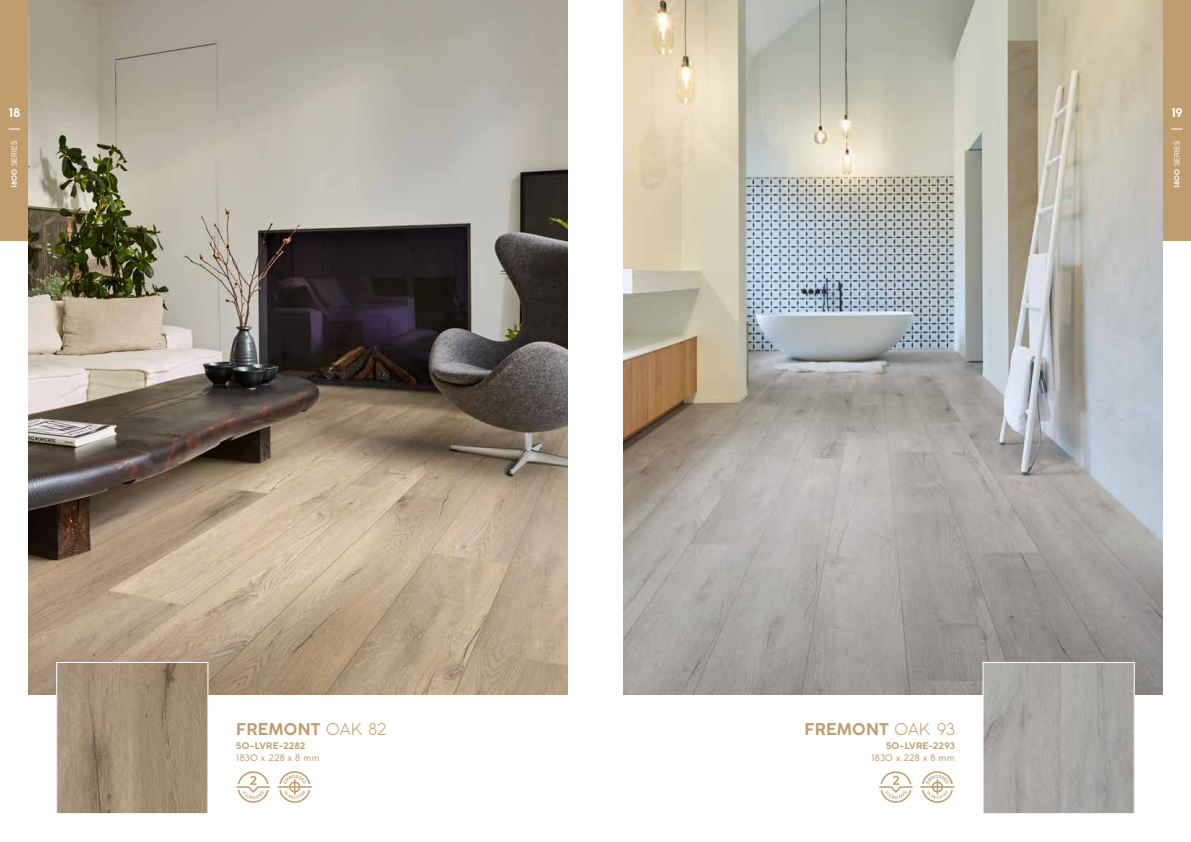
<style>
.page{position:relative;width:1191px;height:842px;background:#fff}
.page>*{position:absolute;margin:0;border:0;box-sizing:border-box;transform-origin:0 0}
.t1{font:700 16px "Coco Gothic";letter-spacing:.025em;color:#c09c6e}
.t2{font:700 12px "Coco Gothic";color:#fff}
.t3{font:700 9px "Coco Gothic";letter-spacing:.03em;color:#c09c6e}
.t4{font:9px "Coco Gothic";letter-spacing:.035em;color:#c09c6e}
.t5{font:7px "Coco Gothic";letter-spacing:.03em;color:#fff}
.s1{font-weight:700}
.s2{font-weight:300}
</style>
<div class="page">
<div style="left:0;top:0;width:28px;height:241px;background:#c09c6e"></div>
<div style="left:1162px;top:0;width:29px;height:241px;background:#c09c6e"></div>
<img style="left:28px;top:0;width:539px;height:694px">
<img style="left:58px;top:664px;width:148px;height:148px">
<div style="left:56px;top:662px;width:152px;height:152px;border:1px solid #fff"></div>
<img style="left:624px;top:0;width:538px;height:694px">
<img style="left:984px;top:664px;width:148px;height:148px">
<div style="left:982px;top:662px;width:152px;height:152px;border:1px solid #fff"></div>
<hr style="left:277px;top:786px;width:35px;height:2px;background:#c09c6e">
<svg style="left:279px;top:771px;width:31px;height:32px"></svg>
<hr style="left:920px;top:786px;width:34px;height:2px;background:#c09c6e">
<svg style="left:922px;top:771px;width:30px;height:32px"></svg>
<svg style="left:236px;top:771px;width:34px;height:32px"></svg>
<svg style="left:879px;top:771px;width:33px;height:32px"></svg>
<p class="t2" style="left:9px;top:104px;width:13px">18</p>
<p class="t2" style="left:1171px;top:104px;width:13px">19</p>
<p class="t5" style="left:9px;top:188px;width:48px;rotate:-90deg"><span class="s1">1800</span> SERIES</p>
<p class="t5" style="left:1171px;top:188px;width:48px;rotate:-90deg"><span class="s1">1800</span> SERIES</p>
<p class="t1" style="left:236px;top:717px;width:152px">FREMONT <span class="s2">OAK 82</span></p>
<p class="t3" style="left:236px;top:739px;width:71px">50-LVRE-2282</p>
<p class="t4" style="left:236px;top:751px;width:85px">1830 x 228 x 8 mm</p>
<p class="t1" style="left:804px;top:717px;width:152px">FREMONT <span class="s2">OAK 93</span></p>
<p class="t3" style="left:886px;top:739px;width:70px">50-LVRE-2293</p>
<p class="t4" style="left:871px;top:751px;width:85px">1830 x 228 x 8 mm</p>
</div>
